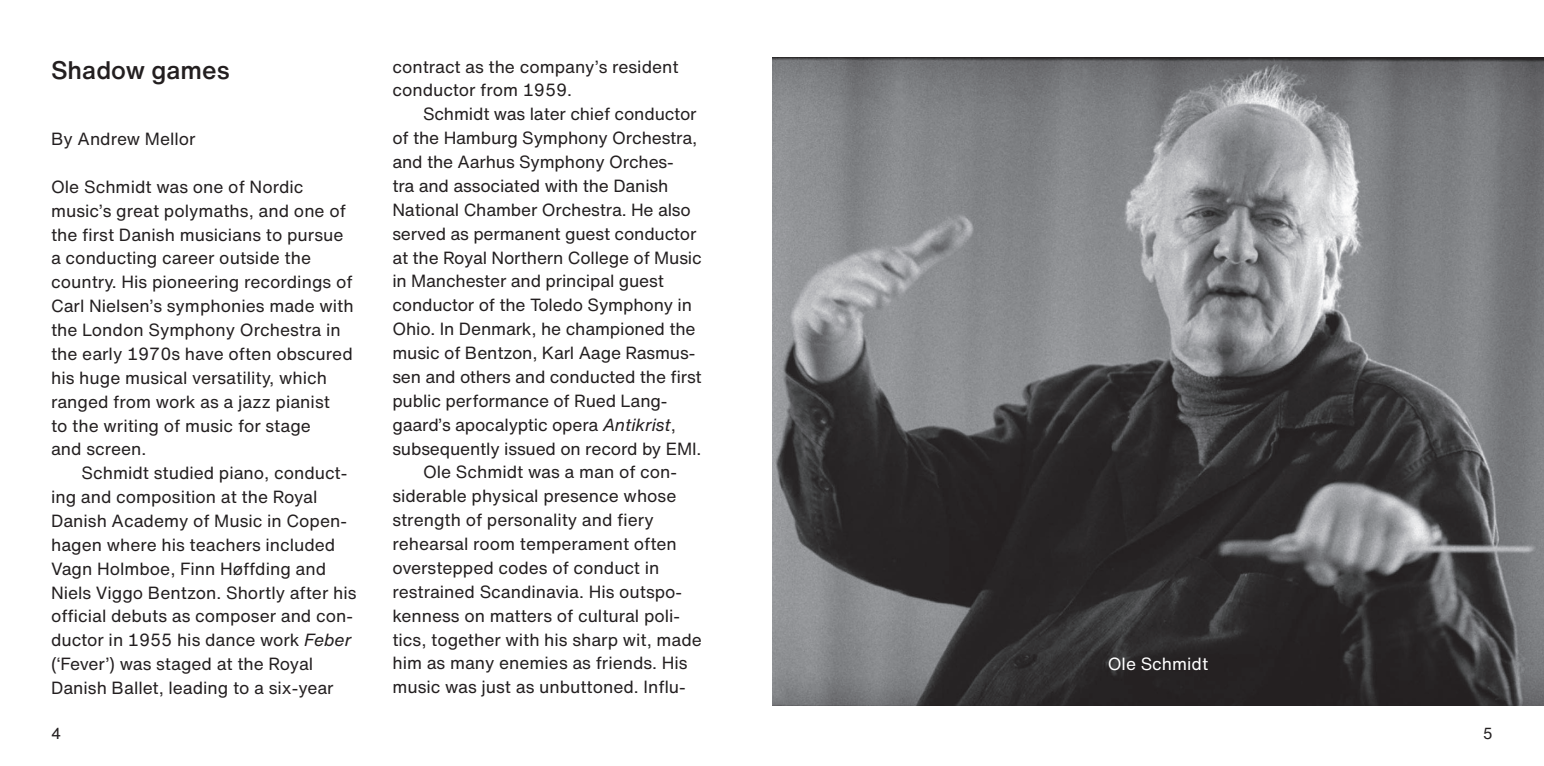
<style>
.page{position:relative;width:1544px;height:766px;background:#fff}
.page>*{position:absolute;margin:0;border:0;box-sizing:border-box;transform-origin:0 0}
.t1{font:500 24.97px "Helvetica Now Text";color:#231f20}
.t2{font:17.32px/23.8px "Helvetica Now Text";color:#231f20}
.t3{font:17.32px "Helvetica Now Text";color:#fff}
.t4{font:15.75px "Helvetica Now Text";color:#231f20}
.s1{font-style:italic}
</style>
<div class="page">
<img style="left:772px;top:57px;width:771px;height:648px">
<h1 class="t1" style="left:51px;top:52px;width:180px">Shadow games</h1>
<p class="t2" style="left:51px;top:126px;width:146px">By Andrew Mellor</p>
<p class="t2" style="left:51px;top:174px;width:304px">Ole Schmidt was one of Nordic music’s great polymaths, and one of the first Danish musicians to pursue a conducting career outside the country. His pioneering recordings of<br>Carl Nielsen’s symphonies made with the London Symphony Orchestra in the early 1970s have often obscured his huge musical versatility, which ranged from work as a jazz pianist<br>to the writing of music for stage<br>and screen.</p>
<p class="t2" style="left:51px;top:460px;width:307px;text-indent:31px">Schmidt studied piano, conduct&shy;ing and composition at the Royal Danish Academy of Music in Copen&shy;hagen where his teachers included Vagn Holmboe, Finn Høffding and Niels Viggo Bentzon. Shortly after his official debuts as composer and con&shy;ductor in 1955 his dance work <span class="s1">Feber </span>(‘Fever’) was staged at the Royal Danish Ballet, leading to a six-year</p>
<p class="t2" style="left:392px;top:54px;width:288px">contract as the company’s resident conductor from 1959.</p>
<p class="t2" style="left:423px;top:102px;width:275px">Schmidt was later chief conductor</p>
<p class="t2" style="left:392px;top:126px;width:306px">of the Hamburg Symphony Orchestra,</p>
<p class="t2" style="left:392px;top:149px;width:283px">and the Aarhus Symphony Orches-</p>
<p class="t2" style="left:392px;top:173px;width:278px">tra and associated with the Danish</p>
<p class="t2" style="left:392px;top:197px;width:300px">National Chamber Orchestra. He also</p>
<p class="t2" style="left:392px;top:221px;width:306px">served as permanent guest conductor</p>
<p class="t2" style="left:392px;top:245px;width:311px">at the Royal Northern College of Music</p>
<p class="t2" style="left:392px;top:269px;width:273px">in Manchester and principal guest</p>
<p class="t2" style="left:392px;top:293px;width:301px">conductor of the Toledo Symphony in</p>
<p class="t2" style="left:392px;top:316px;width:305px">Ohio. In Denmark, he championed the</p>
<p class="t2" style="left:392px;top:340px;width:304px">music of Bentzon, Karl Aage Rasmus-</p>
<p class="t2" style="left:392px;top:364px;width:311px">sen and others and conducted the first</p>
<p class="t2" style="left:392px;top:388px;width:276px">public performance of Rued Lang-</p>
<p class="t2" style="left:392px;top:412px;width:285px">gaard’s apocalyptic opera <span class="s1">Antikrist</span>,</p>
<p class="t2" style="left:392px;top:436px;width:310px">subsequently issued on record by EMI.</p>
<p class="t2" style="left:423px;top:459px;width:256px">Ole Schmidt was a man of con-</p>
<p class="t2" style="left:392px;top:483px;width:285px">siderable physical presence whose</p>
<p class="t2" style="left:392px;top:507px;width:263px">strength of personality and fiery</p>
<p class="t2" style="left:392px;top:531px;width:286px">rehearsal room temperament often</p>
<p class="t2" style="left:392px;top:555px;width:269px">overstepped codes of conduct in</p>
<p class="t2" style="left:392px;top:579px;width:291px">restrained Scandinavia. His outspo-</p>
<p class="t2" style="left:392px;top:603px;width:289px">kenness on matters of cultural poli-</p>
<p class="t2" style="left:392px;top:626px;width:311px">tics, together with his sharp wit, made</p>
<p class="t2" style="left:392px;top:650px;width:297px">him as many enemies as friends. His</p>
<p class="t2" style="left:392px;top:674px;width:295px">music was just as unbuttoned. Influ-</p>
<p class="t3" style="left:1107px;top:650px;width:102px">Ole Schmidt</p>
<p class="t4" style="left:51px;top:720px;width:12px">4</p>
<p class="t4" style="left:1482px;top:720px;width:12px">5</p>
</div>
